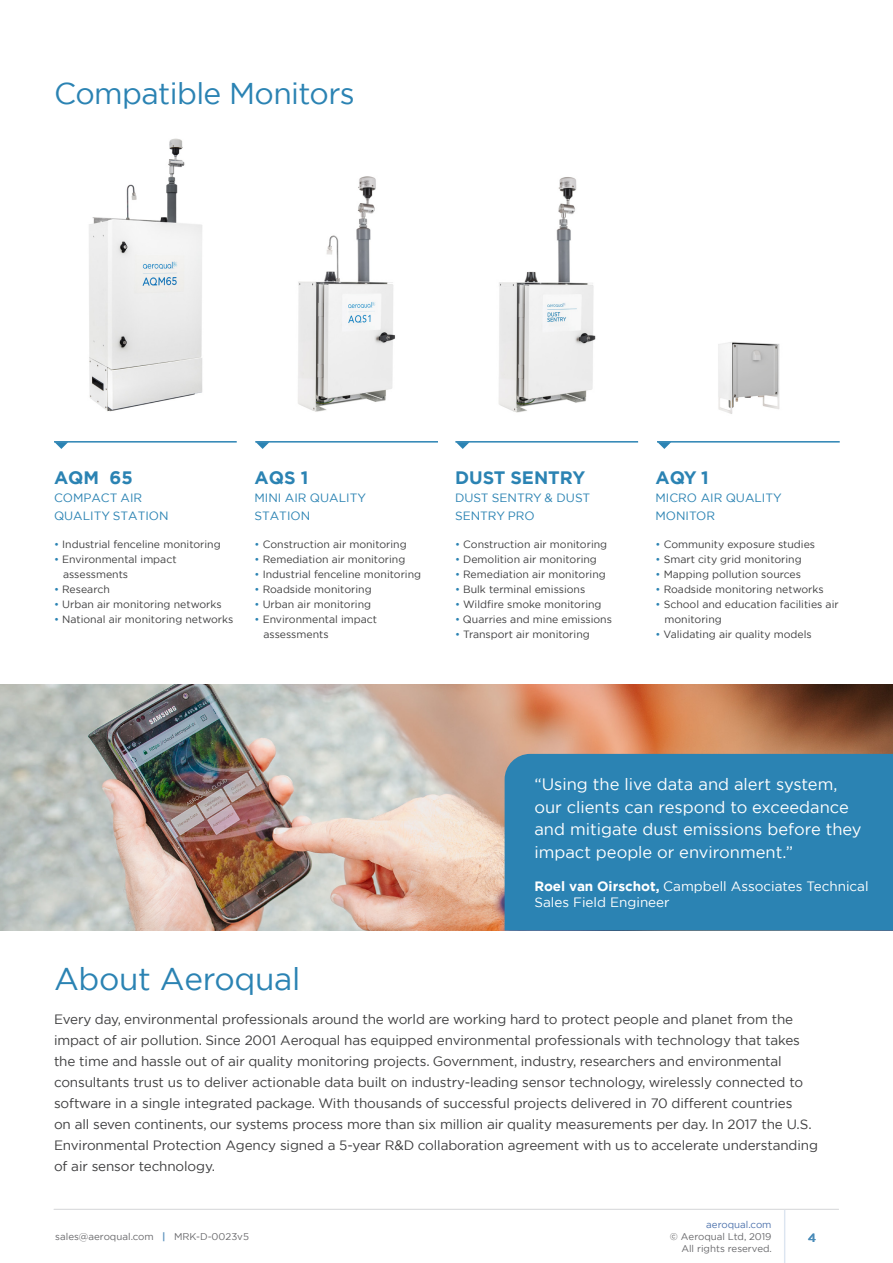
<style>
.page{position:relative;width:893px;height:1263px;background:#fff}
.page>*{position:absolute;margin:0;border:0;box-sizing:border-box;transform-origin:0 0}
.t1{font:31.5px "Gotham";letter-spacing:-.01em;color:#2b83b3}
.t2{font:30px "Gotham";letter-spacing:-.02em;color:#2b83b3}
.t3{font:700 18px "Gotham";color:#2b83b3}
.t4{font:16.5px/22.5px "Gotham";color:#fff}
.t5{font:13.5px/21px "Gotham";letter-spacing:-.01em;color:#3e3e3f}
.t6{font:13.5px/16.2px "Gotham";color:#fff}
.t7{font:12px/18px "Gotham";color:#2b83b3}
.t8{font:500 12px "Gotham";color:#498bb8}
.t9{font:10.5px/15px "Gotham";color:#3e3e3f}
.t10{font:9.75px/11.7px "Gotham";color:#69696c;text-align:right}
.t11{font:9.75px "Gotham";color:#4d72ac}
.s1{color:#2b83b3}
.s2{font-weight:700}
.s3{font-weight:700;color:#6094be}
</style>
<div class="page">
<hr style="left:54px;top:1209px;width:785px;height:1px;background:#dcdddf">
<hr style="left:784px;top:1210px;width:1px;height:53px;background:#dce5f0">
<img style="left:89px;top:138px;width:114px;height:274px">
<img style="left:298px;top:176px;width:97px;height:236px">
<img style="left:498px;top:177px;width:98px;height:236px">
<img style="left:718px;top:342px;width:62px;height:72px">
<hr style="left:54px;top:441px;width:183px;height:2px;background:#2b83b3">
<hr style="left:255px;top:441px;width:183px;height:2px;background:#2b83b3">
<hr style="left:455px;top:441px;width:183px;height:2px;background:#2b83b3">
<hr style="left:657px;top:441px;width:183px;height:2px;background:#2b83b3">
<svg style="left:55px;top:442px;width:13px;height:7px"></svg>
<svg style="left:256px;top:442px;width:13px;height:7px"></svg>
<svg style="left:456px;top:442px;width:13px;height:7px"></svg>
<svg style="left:658px;top:442px;width:13px;height:7px"></svg>
<img style="left:0;top:685px;width:893px;height:245px">
<div style="left:505px;top:754px;width:388px;height:176px;background:#2b83b3"></div>
<p class="t2" style="left:54px;top:74px;width:302px">Compatible Monitors</p>
<p class="t3" style="left:54px;top:466px;width:80px">AQM 65</p>
<p class="t7" style="left:54px;top:489px;width:116px">COMPACT AIR<br>QUALITY STATION</p>
<p class="t9" style="left:54px;top:536px;width:168px"><span class="s1">•</span> Industrial fenceline monitoring</p>
<p class="t9" style="left:63px;top:551px;width:115px;text-indent:-9px"><span class="s1">•</span> Environmental impact assessments</p>
<p class="t9" style="left:54px;top:581px;width:57px"><span class="s1">•</span> Research</p>
<p class="t9" style="left:54px;top:596px;width:169px"><span class="s1">•</span> Urban air monitoring networks</p>
<p class="t9" style="left:54px;top:611px;width:181px"><span class="s1">•</span> National air monitoring networks</p>
<p class="t3" style="left:254px;top:466px;width:56px">AQS 1</p>
<p class="t7" style="left:254px;top:489px;width:113px">MINI AIR QUALITY<br>STATION</p>
<p class="t9" style="left:254px;top:536px;width:154px"><span class="s1">•</span> Construction air monitoring</p>
<p class="t9" style="left:254px;top:551px;width:152px"><span class="s1">•</span> Remediation air monitoring</p>
<p class="t9" style="left:254px;top:566px;width:168px"><span class="s1">•</span> Industrial fenceline monitoring</p>
<p class="t9" style="left:254px;top:581px;width:119px"><span class="s1">•</span> Roadside monitoring</p>
<p class="t9" style="left:254px;top:596px;width:118px"><span class="s1">•</span> Urban air monitoring</p>
<p class="t9" style="left:264px;top:611px;width:115px;text-indent:-9px"><span class="s1">•</span> Environmental impact assessments</p>
<p class="t3" style="left:455px;top:466px;width:132px">DUST SENTRY</p>
<p class="t7" style="left:455px;top:489px;width:137px">DUST SENTRY &amp; DUST<br>SENTRY PRO</p>
<p class="t9" style="left:455px;top:536px;width:154px"><span class="s1">•</span> Construction air monitoring</p>
<p class="t9" style="left:455px;top:551px;width:143px"><span class="s1">•</span> Demolition air monitoring</p>
<p class="t9" style="left:455px;top:566px;width:152px"><span class="s1">•</span> Remediation air monitoring</p>
<p class="t9" style="left:455px;top:581px;width:132px"><span class="s1">•</span> Bulk terminal emissions</p>
<p class="t9" style="left:455px;top:596px;width:148px"><span class="s1">•</span> Wildfire smoke monitoring</p>
<p class="t9" style="left:455px;top:611px;width:158px"><span class="s1">•</span> Quarries and mine emissions</p>
<p class="t9" style="left:455px;top:626px;width:136px"><span class="s1">•</span> Transport air monitoring</p>
<p class="t3" style="left:655px;top:466px;width:55px">AQY 1</p>
<p class="t7" style="left:655px;top:489px;width:128px">MICRO AIR QUALITY<br>MONITOR</p>
<p class="t9" style="left:655px;top:536px;width:161px"><span class="s1">•</span> Community exposure studies</p>
<p class="t9" style="left:655px;top:551px;width:148px"><span class="s1">•</span> Smart city grid monitoring</p>
<p class="t9" style="left:655px;top:566px;width:147px"><span class="s1">•</span> Mapping pollution sources</p>
<p class="t9" style="left:655px;top:581px;width:170px"><span class="s1">•</span> Roadside monitoring networks</p>
<p class="t9" style="left:664px;top:596px;width:176px;text-indent:-9px"><span class="s1">•</span> School and education facilities air monitoring</p>
<p class="t9" style="left:655px;top:626px;width:158px"><span class="s1">•</span> Validating air quality models</p>
<p class="t4" style="left:534px;top:773px;width:329px">“Using the live data and alert system, our clients can respond to exceedance and mitigate dust emissions before they impact people or environment.”</p>
<p class="t6" style="left:534px;top:878px;width:336px"><span class="s2">Roel van Oirschot,</span> Campbell Associates Technical<br>Sales Field Engineer</p>
<p class="t1" style="left:54px;top:959px;width:248px">About Aeroqual</p>
<p class="t5" style="left:54px;top:1008px;width:765px">Every day, environmental professionals around the world are working hard to protect people and planet from the impact of air pollution. Since 2001 Aeroqual has equipped environmental professionals with technology that takes the time and hassle out of air quality monitoring projects. Government, industry, researchers and environmental consultants trust us to deliver actionable data built on industry-leading sensor technology, wirelessly connected to software in a single integrated package. With thousands of successful projects delivered in 70 different countries<br>on all seven continents, our systems process more than six million air quality measurements per day. In 2017 the U.S.<br>Environmental Protection Agency signed a 5-year R&amp;D collaboration agreement with us to accelerate understanding of air sensor technology.</p>
<p class="t11" style="left:706px;top:1218px;width:67px">aeroqual.com</p>
<p class="t10" style="left:670px;top:1230px;width:104px">© Aeroqual Ltd, 2019<br>All rights reserved.</p>
<p class="t10" style="left:55px;top:1231px;width:195px">sales@aeroqual.com <span class="s3">|</span> MRK-D-0023v5</p>
<p class="t8" style="left:808px;top:1229px;width:10px">4</p>
</div>
